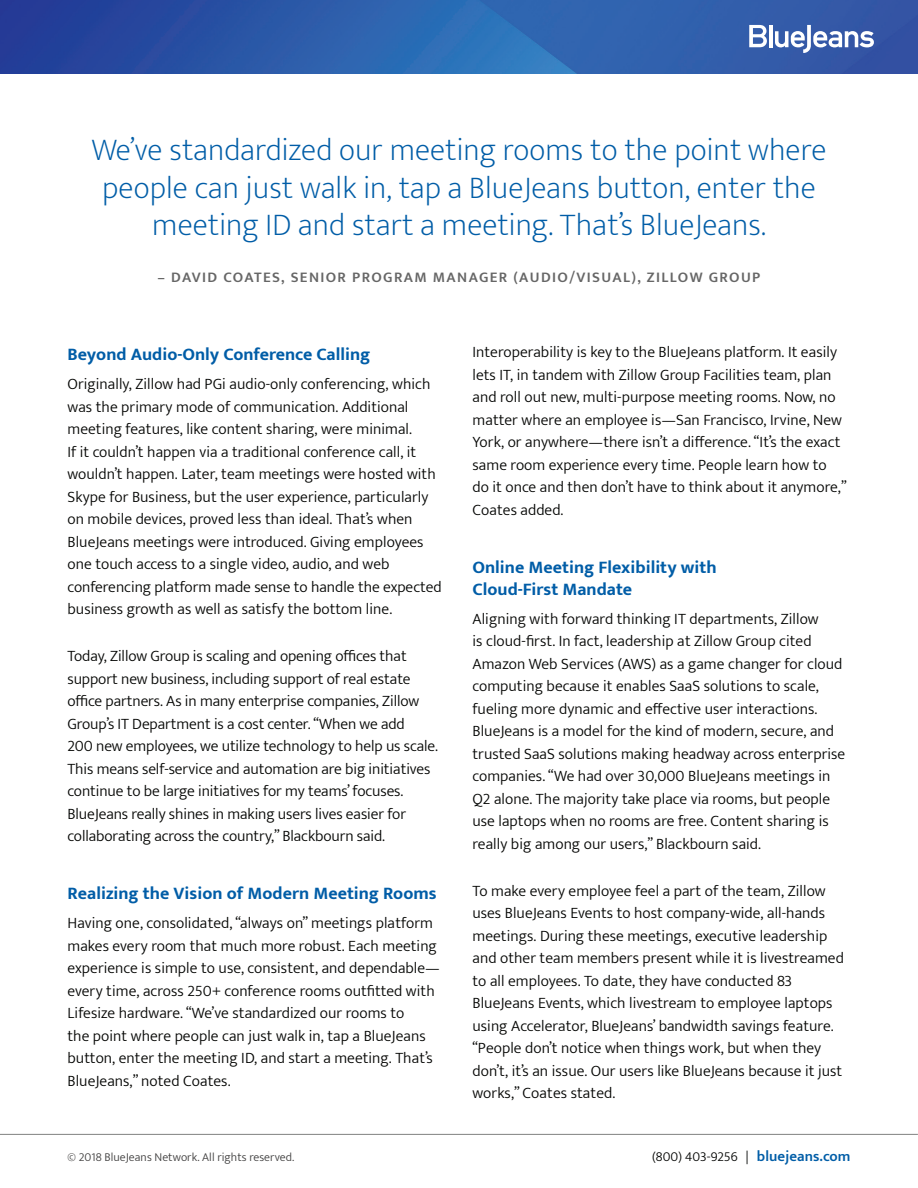
<style>
.page{position:relative;width:918px;height:1188px;background:#fff}
.page>*{position:absolute;margin:0;border:0;box-sizing:border-box;transform-origin:0 0}
.t1{font:200 31.5px/37.8px "Mukta";letter-spacing:.005em;color:#015da7;text-align:center}
.t2{font:700 18px/21.6px "Mukta";color:#015da7}
.t3{font:300 15.75px/22.5px "Mukta";letter-spacing:.005em;color:#040503}
.t4{font:600 15px "Mukta";letter-spacing:.09em;color:#666}
.t5{font:300 13.5px "Mukta";letter-spacing:.005em;color:#040503}
.t6{font:300 12px "Mukta";letter-spacing:.005em;color:#403f3f}
.s1{font-weight:600;font-size:15px;color:#015da7}
</style>
<div class="page">
<img style="left:0;top:0;width:918px;height:74px">
<hr style="left:0;top:1134px;width:918px;height:1px;background:#808180">
<svg style="left:749px;top:25px;width:18px;height:22px"></svg>
<hr style="left:769px;top:25px;width:3px;height:22px;background:#fff">
<svg style="left:775px;top:25px;width:99px;height:28px"></svg>
<h1 class="t1" style="left:92px;top:131px;width:736px">We’ve standardized our meeting rooms to the point where people can just walk in, tap a BlueJeans button, enter the meeting ID and start a meeting. That’s BlueJeans.</h1>
<p class="t4" style="left:158px;top:268px;width:604px">– DAVID COATES, SENIOR PROGRAM MANAGER (AUDIO/VISUAL), ZILLOW GROUP</p>
<p class="t2" style="left:68px;top:343px;width:304px">Beyond Audio-Only Conference Calling</p>
<p class="t3" style="left:68px;top:373px;width:376px">Originally, Zillow had PGi audio-only conferencing, which was the primary mode of communication. Additional meeting features, like content sharing, were minimal.<br>If it couldn’t happen via a traditional conference call, it wouldn’t happen. Later, team meetings were hosted with Skype for Business, but the user experience, particularly on mobile devices, proved less than ideal. That’s when BlueJeans meetings were introduced. Giving employees one touch access to a single video, audio, and web conferencing platform made sense to handle the expected business growth as well as satisfy the bottom line.</p>
<p class="t3" style="left:68px;top:644px;width:372px">Today, Zillow Group is scaling and opening offices that support new business, including support of real estate office partners. As in many enterprise companies, Zillow Group’s IT Department is a cost center. “When we add<br>200 new employees, we utilize technology to help us scale.<br>This means self-service and automation are big initiatives continue to be large initiatives for my teams’ focuses.<br>BlueJeans really shines in making users lives easier for collaborating across the country,” Blackbourn said.</p>
<p class="t2" style="left:68px;top:882px;width:371px">Realizing the Vision of Modern Meeting Rooms</p>
<p class="t3" style="left:68px;top:912px;width:374px">Having one, consolidated, “always on” meetings platform makes every room that much more robust. Each meeting experience is simple to use, consistent, and dependable— every time, across 250+ conference rooms outfitted with Lifesize hardware. “We’ve standardized our rooms to<br>the point where people can just walk in, tap a BlueJeans button, enter the meeting ID, and start a meeting. That’s BlueJeans,” noted Coates.</p>
<p class="t3" style="left:472px;top:341px;width:376px">Interoperability is key to the BlueJeans platform. It easily lets IT, in tandem with Zillow Group Facilities team, plan and roll out new, multi-purpose meeting rooms. Now, no matter where an employee is—San Francisco, Irvine, New York, or anywhere—there isn’t a difference. “It’s the exact same room experience every time. People learn how to do it once and then don’t have to think about it anymore,” Coates added.</p>
<p class="t2" style="left:472px;top:556px;width:246px">Online Meeting Flexibility with<br>Cloud-First Mandate</p>
<p class="t3" style="left:472px;top:607px;width:374px">Aligning with forward thinking IT departments, Zillow<br>is cloud-first. In fact, leadership at Zillow Group cited Amazon Web Services (AWS) as a game changer for cloud computing because it enables SaaS solutions to scale, fueling more dynamic and effective user interactions.<br>BlueJeans is a model for the kind of modern, secure, and trusted SaaS solutions making headway across enterprise companies. “We had over 30,000 BlueJeans meetings in Q2 alone. The majority take place via rooms, but people use laptops when no rooms are free. Content sharing is really big among our users,” Blackbourn said.</p>
<p class="t3" style="left:472px;top:879px;width:373px">To make every employee feel a part of the team, Zillow uses BlueJeans Events to host company-wide, all-hands meetings. During these meetings, executive leadership and other team members present while it is livestreamed to all employees. To date, they have conducted 83<br>BlueJeans Events, which livestream to employee laptops using Accelerator, BlueJeans’ bandwidth savings feature. “People don’t notice when things work, but when they don’t, it’s an issue. Our users like BlueJeans because it just works,” Coates stated.</p>
<p class="t6" style="left:68px;top:1150px;width:228px">© 2018 BlueJeans Network. All rights reserved.</p>
<p class="t5" style="left:652px;top:1148px;width:200px">(800) 403-9256 | <span class="s1">bluejeans.com</span></p>
</div>
